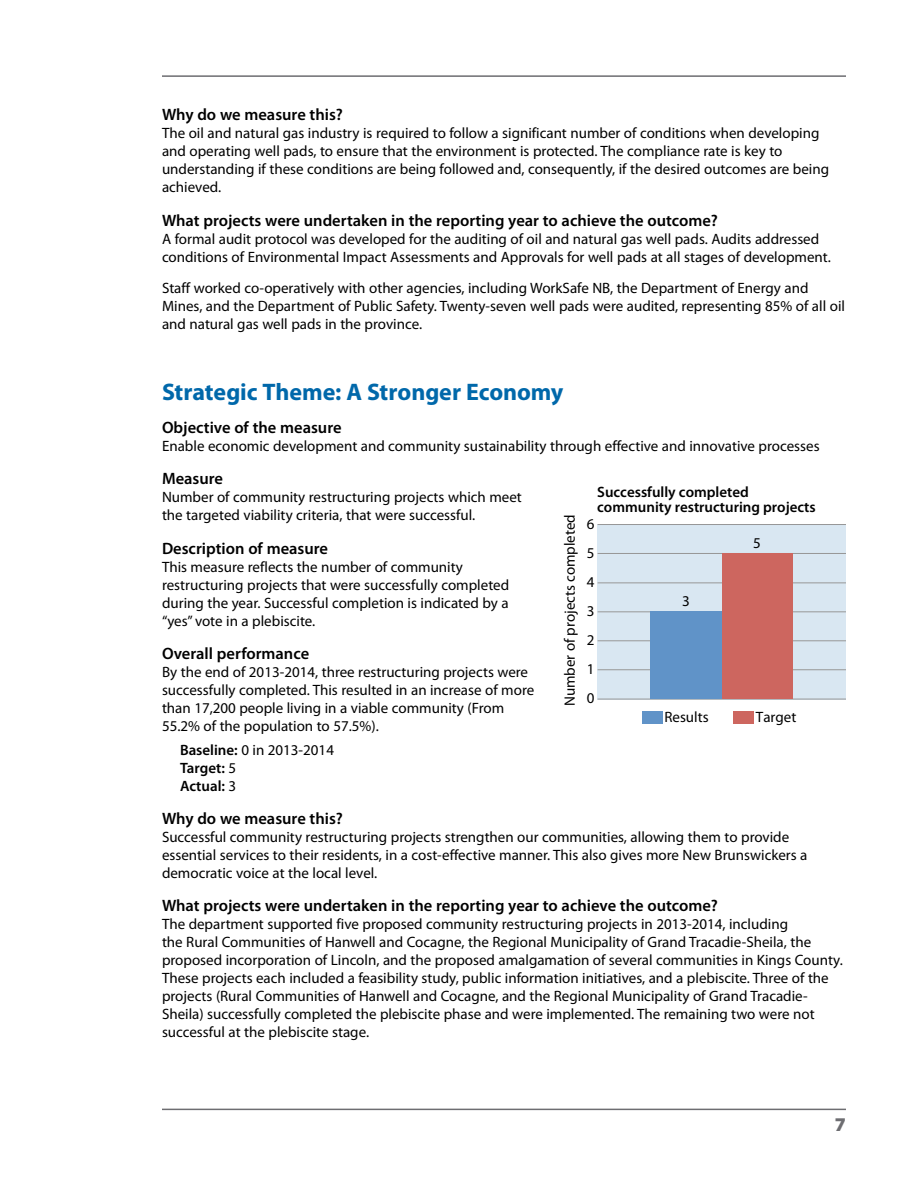
<style>
.page{position:relative;width:918px;height:1188px;background:#fff}
.page>*{position:absolute;margin:0;border:0;box-sizing:border-box;transform-origin:0 0}
.Performance_Measures{font:700 24px "Myriad Pro";letter-spacing:-.005em;color:#0068aa}
.t1{font:900 19.5px "Myriad Pro";color:#6d6d71}
.chart_question{font:600 16.5px "Myriad Pro";color:#000}
.text{font:15px/18px "Myriad Pro";color:#000}
.text__b4_bullet{font:15px/18px "Myriad Pro";color:#000}
.text__indent{font:600 15px/18px "Myriad Pro";color:#000}
.s1{font-weight:400}
</style>
<div class="page">
<hr style="left:162px;top:1109px;width:684px;height:1px;background:#6d6d71">
<hr style="left:162px;top:75px;width:684px;height:2px;background:#6d6d71">
<div style="left:598px;top:525px;width:248px;height:175px;background:#d9e7f2"></div>
<div style="left:642px;top:711px;width:20px;height:13px;background:#6093c8"></div>
<div style="left:733px;top:711px;width:21px;height:13px;background:#cd665f"></div>
<hr style="left:598px;top:699px;width:248px;height:1px;background:#979797">
<hr style="left:598px;top:669px;width:248px;height:1px;background:#979797">
<hr style="left:598px;top:640px;width:248px;height:1px;background:#979797">
<hr style="left:598px;top:611px;width:248px;height:1px;background:#979797">
<hr style="left:598px;top:582px;width:248px;height:1px;background:#979797">
<hr style="left:598px;top:553px;width:248px;height:1px;background:#979797">
<hr style="left:598px;top:524px;width:248px;height:1px;background:#979797">
<div style="left:651px;top:612px;width:71px;height:87px;background:#6093c8"></div>
<div style="left:722px;top:553px;width:71px;height:146px;background:#cd665f"></div>
<p class="chart_question" style="left:162px;top:104px;width:183px">Why do we measure this?</p>
<p class="text" style="left:162px;top:124px;width:669px">The oil and natural gas industry is required to follow a significant number of conditions when developing and operating well pads, to ensure that the environment is protected. The compliance rate is key to understanding if these conditions are being followed and, consequently, if the desired outcomes are being achieved.</p>
<p class="chart_question" style="left:162px;top:210px;width:558px">What projects were undertaken in the reporting year to achieve the outcome?</p>
<p class="text" style="left:162px;top:229px;width:670px">A formal audit protocol was developed for the auditing of oil and natural gas well pads. Audits addressed conditions of Environmental Impact Assessments and Approvals for well pads at all stages of development.</p>
<p class="text" style="left:162px;top:279px;width:685px">Staff worked co-operatively with other agencies, including WorkSafe NB, the Department of Energy and<br>Mines, and the Department of Public Safety. Twenty-seven well pads were audited, representing 85% of all oil and natural gas well pads in the province.</p>
<p class="Performance_Measures" style="left:162px;top:376px;width:403px">Strategic Theme: A Stronger Economy</p>
<p class="chart_question" style="left:162px;top:417px;width:181px">Objective of the measure</p>
<p class="text" style="left:162px;top:437px;width:659px">Enable economic development and community sustainability through effective and innovative processes</p>
<p class="chart_question" style="left:162px;top:468px;width:63px">Measure</p>
<p class="text" style="left:162px;top:488px;width:361px">Number of community restructuring projects which meet the targeted viability criteria, that were successful.</p>
<p class="chart_question" style="left:162px;top:538px;width:168px">Description of measure</p>
<p class="text" style="left:162px;top:557px;width:349px">This measure reflects the number of community restructuring projects that were successfully completed during the year. Successful completion is indicated by a “yes” vote in a plebiscite.</p>
<p class="chart_question" style="left:162px;top:643px;width:149px">Overall performance</p>
<p class="text__b4_bullet" style="left:162px;top:663px;width:374px">By the end of 2013-2014, three restructuring projects were successfully completed. This resulted in an increase of more than 17,200 people living in a viable community (From 55.2% of the population to 57.5%).</p>
<p class="text__indent" style="left:180px;top:740px;width:156px">Baseline: <span class="s1">0 in 2013-2014<br></span>Target: <span class="s1">5<br></span>Actual: <span class="s1">3</span></p>
<p class="chart_question" style="left:162px;top:808px;width:183px">Why do we measure this?</p>
<p class="text" style="left:162px;top:828px;width:647px">Successful community restructuring projects strengthen our communities, allowing them to provide essential services to their residents, in a cost-effective manner. This also gives more New Brunswickers a democratic voice at the local level.</p>
<p class="chart_question" style="left:162px;top:895px;width:558px">What projects were undertaken in the reporting year to achieve the outcome?</p>
<p class="text" style="left:162px;top:915px;width:682px">The department supported five proposed community restructuring projects in 2013-2014, including<br>the Rural Communities of Hanwell and Cocagne, the Regional Municipality of Grand Tracadie-Sheila, the proposed incorporation of Lincoln, and the proposed amalgamation of several communities in Kings County.<br>These projects each included a feasibility study, public information initiatives, and a plebiscite. Three of the projects (Rural Communities of Hanwell and Cocagne, and the Regional Municipality of Grand Tracadie-Sheila) successfully completed the plebiscite phase and were implemented. The remaining two were not successful at the plebiscite stage.</p>
<p class="text__indent" style="left:597px;top:484px;width:220px;line-height:15px">Successfully completed community restructuring projects</p>
<p class="text" style="left:561px;top:706px;width:194px;rotate:-90deg">Number of projects completed</p>
<p class="text" style="left:587px;top:514px;width:9px">6</p>
<p class="text" style="left:753px;top:534px;width:9px">5</p>
<p class="text" style="left:587px;top:543px;width:9px">5</p>
<p class="text" style="left:587px;top:573px;width:9px">4</p>
<p class="text" style="left:682px;top:592px;width:9px">3</p>
<p class="text" style="left:587px;top:602px;width:9px">3</p>
<p class="text" style="left:587px;top:631px;width:9px">2</p>
<p class="text" style="left:587px;top:660px;width:9px">1</p>
<p class="text" style="left:587px;top:689px;width:9px">0</p>
<p class="text" style="left:664px;top:708px;width:46px">Results</p>
<p class="text" style="left:756px;top:708px;width:42px">Target</p>
<h2 class="t1" style="left:835px;top:1112px;width:13px">7</h2>
</div>
